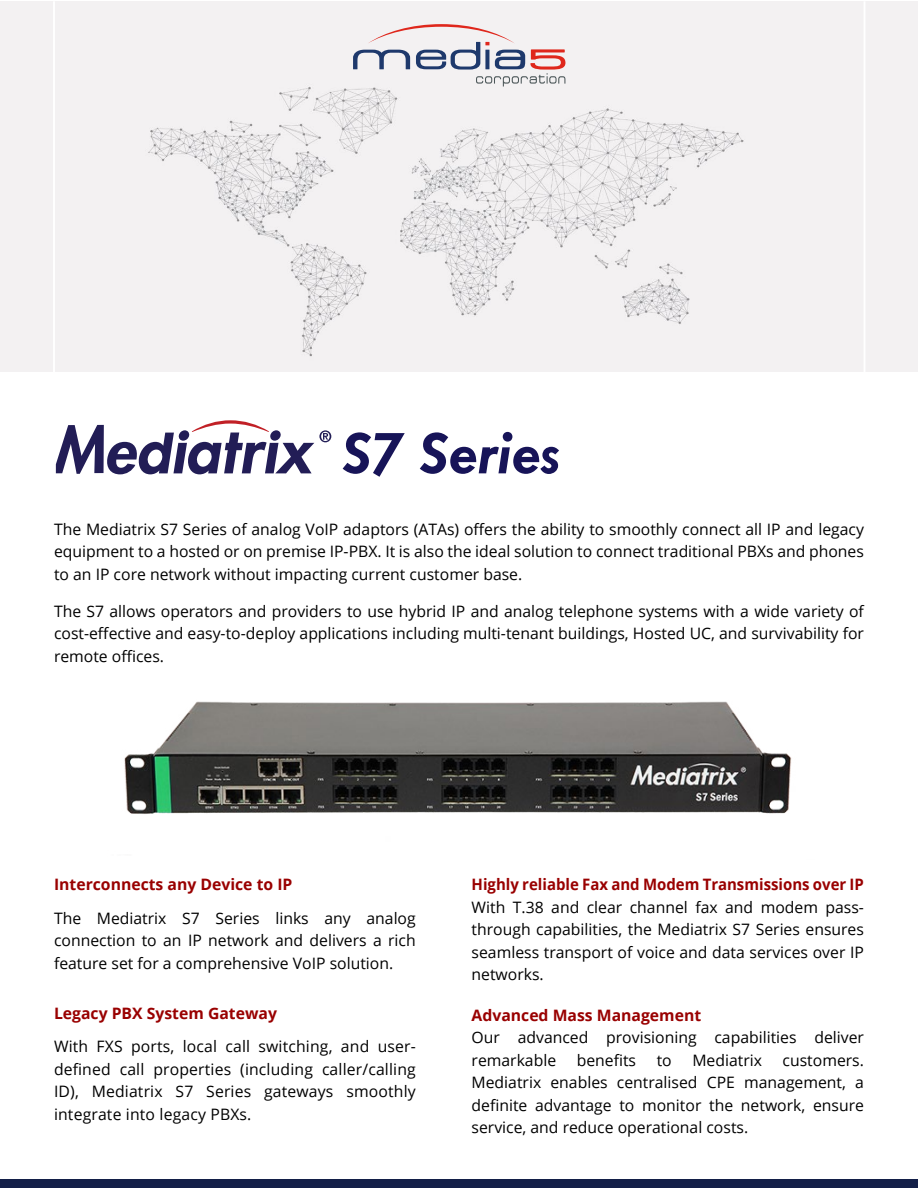
<style>
.page{position:relative;width:918px;height:1188px;background:#fff}
.page>*{position:absolute;margin:0;border:0;box-sizing:border-box;transform-origin:0 0}
.t1{font:italic 700 63px "Tw Cen";color:#171458}
.t2{font:15.75px/22.5px "Open Sans";color:#000;text-align:justify}
.t3{font:700 15.75px "Open Sans";color:#900}
.t4{font:700 15.75px "Open Sans";color:#900;scale:.95 1}
</style>
<div class="page">
<svg style="left:56px;top:420px;width:275px;height:54px"></svg>
<div style="left:0;top:1180px;width:918px;height:8px;background:#131f48"></div>
<img style="left:0;top:1px;width:918px;height:371px">
<hr style="left:53px;top:1px;width:2px;height:380px;background:#fff">
<hr style="left:864px;top:1px;width:1px;height:389px;background:#fff">
<svg style="left:353px;top:24px;width:212px;height:63px"></svg>
<img style="left:124px;top:701px;width:668px;height:113px">
<h1 class="t1" style="left:344px;top:416px;width:218px">S7 Series</h1>
<p class="t2" style="left:54px;top:518px;width:812px">The Mediatrix S7 Series of analog VoIP adaptors (ATAs) offers the ability to smoothly connect all IP and legacy equipment to a hosted or on premise IP-PBX. It is also the ideal solution to connect traditional PBXs and phones to an IP core network without impacting current customer base.</p>
<p class="t2" style="left:54px;top:599px;width:812px">The S7 allows operators and providers to use hybrid IP and analog telephone systems with a wide variety of cost-effective and easy-to-deploy applications including multi-tenant buildings, Hosted UC, and survivability for remote offices.</p>
<p class="t3" style="left:54px;top:874px;width:240px">Interconnects any Device to IP</p>
<p class="t2" style="left:54px;top:906px;width:363px">The Mediatrix S7 Series links any analog connection to an IP network and delivers a rich feature set for a comprehensive VoIP solution.</p>
<p class="t3" style="left:54px;top:1002px;width:225px">Legacy PBX System Gateway</p>
<p class="t2" style="left:54px;top:1035px;width:363px">With FXS ports, local call switching, and user&shy;defined call properties (including caller/calling ID), Mediatrix S7 Series gateways smoothly integrate into legacy PBXs.</p>
<p class="t4" style="left:472px;top:874px;width:415px">Highly reliable Fax and Modem Transmissions over IP</p>
<p class="t2" style="left:472px;top:896px;width:394px">With T.38 and clear channel fax and modem pass&shy;through capabilities, the Mediatrix S7 Series ensures seamless transport of voice and data services over IP networks.</p>
<p class="t3" style="left:472px;top:1004px;width:231px">Advanced Mass Management</p>
<p class="t2" style="left:472px;top:1026px;width:394px">Our advanced provisioning capabilities deliver remarkable</p>
<p class="t2" style="left:577px;top:1049px;width:61px">benefits</p>
<p class="t2" style="left:657px;top:1049px;width:17px">to</p>
<p class="t2" style="left:692px;top:1049px;width:71px">Mediatrix</p>
<p class="t2" style="left:472px;top:1049px;width:394px;text-indent:311px">customers.<br>Mediatrix enables centralised CPE management, a definite advantage to monitor the network, ensure service, and reduce operational costs.</p>
</div>
